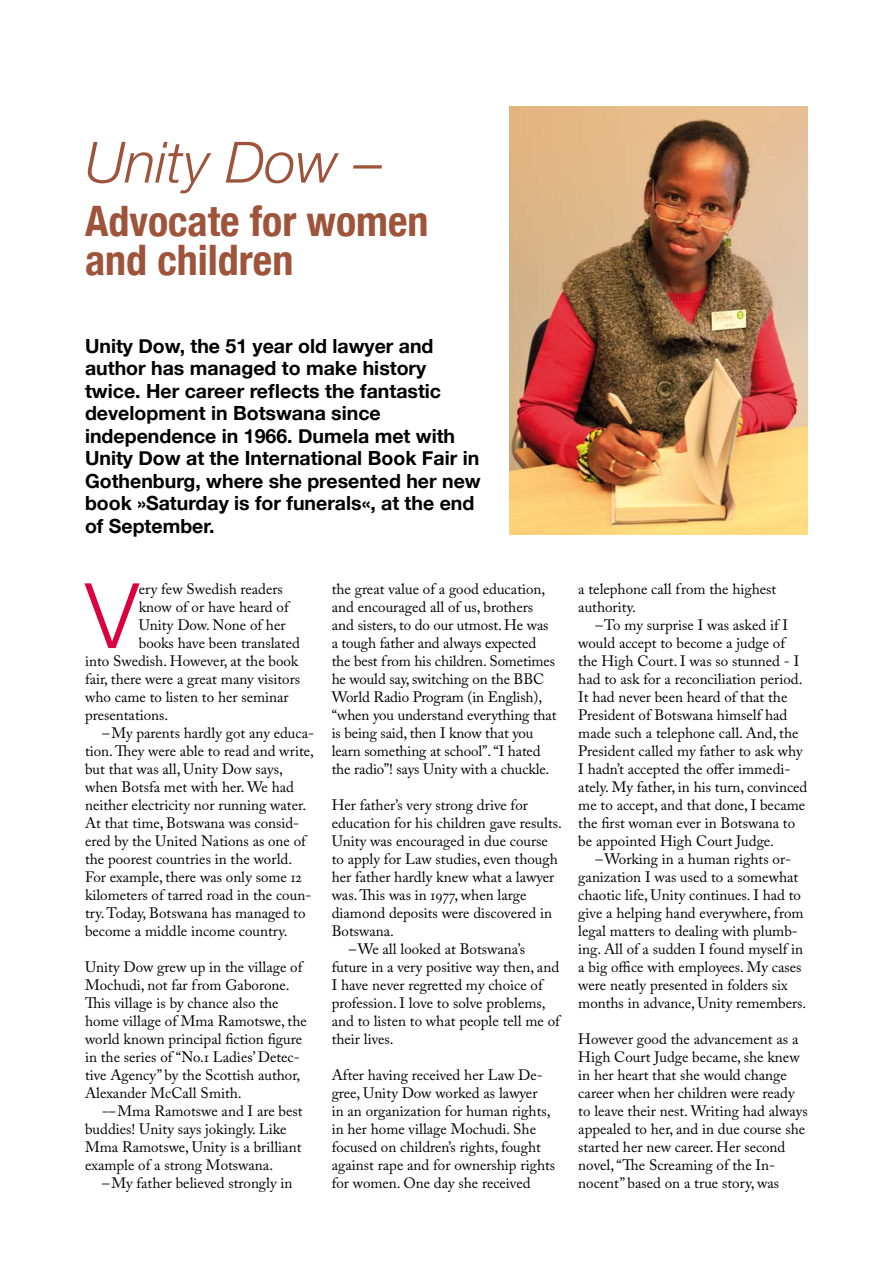
<style>
.page{position:relative;width:893px;height:1263px;background:#fff}
.page>*{position:absolute;margin:0;border:0;box-sizing:border-box;transform-origin:0 0}
.t1{font:300 90.6px "Helvetica Neue";color:#db0040}
.t2{font:italic 300 57px "Helvetica Neue";color:#9e543b}
.t3{font:700 condensed 42px/39px "Helvetica Neue";color:#9e543b}
.t4{font:700 19.5px/22.5px "Helvetica Neue";color:#000}
.t5{font:15px/18px "Adobe Caslon Pro";color:#000}
</style>
<div class="page">
<img style="left:509px;top:107px;width:299px;height:427px">
<h2 class="t2" style="left:85px;top:128px;width:299px">Unity Dow –</h2>
<h3 class="t3" style="left:85px;top:201px;width:345px">Advocate for women and children</h3>
<p class="t4" style="left:85px;top:334px;width:397px">Unity Dow, the 51 year old lawyer and author has managed to make history twice. Her career reflects the fantastic development in Botswana since independence in 1966. Dumela met with Unity Dow at the International Book Fair in Gothenburg, where she presented her new book »Saturday is for funerals«, at the end of September.</p>
<h1 class="t1" style="left:85px;top:560px;width:55px">V</h1>
<p class="t5" style="left:139px;top:580px;width:146px">ery few Swedish readers</p>
<p class="t5" style="left:139px;top:598px;width:151px">know of or have heard of</p>
<p class="t5" style="left:139px;top:616px;width:148px">Unity Dow. None of her</p>
<p class="t5" style="left:139px;top:634px;width:163px">books have been translated</p>
<p class="t5" style="left:85px;top:652px;width:215px">into Swedish. However, at the book</p>
<p class="t5" style="left:85px;top:670px;width:217px">fair, there were a great many visitors</p>
<p class="t5" style="left:85px;top:688px;width:205px">who came to listen to her seminar</p>
<p class="t5" style="left:85px;top:706px;width:85px">presentations.</p>
<p class="t5" style="left:102px;top:724px;width:214px">–My parents hardly got any educa-</p>
<p class="t5" style="left:85px;top:742px;width:230px">tion. They were able to read and write,</p>
<p class="t5" style="left:85px;top:760px;width:199px">but that was all, Unity Dow says,</p>
<p class="t5" style="left:85px;top:778px;width:210px">when Botsfa met with her. We had</p>
<p class="t5" style="left:85px;top:796px;width:223px">neither electricity nor running water.</p>
<p class="t5" style="left:85px;top:814px;width:216px">At that time, Botswana was consid-</p>
<p class="t5" style="left:85px;top:832px;width:222px">ered by the United Nations as one of</p>
<p class="t5" style="left:85px;top:850px;width:209px">the poorest countries in the world.</p>
<p class="t5" style="left:85px;top:868px;width:218px">For example, there was only some 12</p>
<p class="t5" style="left:85px;top:886px;width:228px">kilometers of tarred road in the coun-</p>
<p class="t5" style="left:85px;top:904px;width:222px">try. Today, Botswana has managed to</p>
<p class="t5" style="left:85px;top:922px;width:204px">become a middle income country.</p>
<p class="t5" style="left:85px;top:958px;width:223px">Unity Dow grew up in the village of Mochudi, not far from Gaborone.<br>This village is by chance also the home village of Mma Ramotswe, the world known principal fiction figure in the series of “No.1 Ladies’ Detec&shy;tive Agency” by the Scottish author, Alexander McCall Smith.</p>
<p class="t5" style="left:85px;top:1102px;width:219px;text-indent:17px">-–Mma Ramotswe and I are best buddies! Unity says jokingly. Like<br>Mma Ramotswe, Unity is a brilliant example of a strong Motswana.</p>
<p class="t5" style="left:102px;top:1174px;width:192px">–My father believed strongly in</p>
<p class="t5" style="left:332px;top:580px;width:226px">the great value of a good education, and encouraged all of us, brothers and sisters, to do our utmost. He was a tough father and always expected the best from his children. Sometimes he would say, switching on the BBC World Radio Program (in English), “when you understand everything that is being said, then I know that you learn something at school”. “I hated the radio”! says Unity with a chuckle.</p>
<p class="t5" style="left:332px;top:796px;width:198px">Her father’s very strong drive for</p>
<p class="t5" style="left:332px;top:814px;width:232px">education for his children gave results.</p>
<p class="t5" style="left:332px;top:832px;width:218px">Unity was encouraged in due course</p>
<p class="t5" style="left:332px;top:850px;width:228px">to apply for Law studies, even though</p>
<p class="t5" style="left:332px;top:868px;width:224px">her father hardly knew what a lawyer</p>
<p class="t5" style="left:332px;top:886px;width:196px">was. This was in 1977, when large</p>
<p class="t5" style="left:332px;top:904px;width:222px">diamond deposits were discovered in</p>
<p class="t5" style="left:332px;top:922px;width:64px">Botswana.</p>
<p class="t5" style="left:349px;top:940px;width:178px">–We all looked at Botswana’s</p>
<p class="t5" style="left:332px;top:958px;width:229px">future in a very positive way then, and</p>
<p class="t5" style="left:332px;top:976px;width:213px">I have never regretted my choice of</p>
<p class="t5" style="left:332px;top:994px;width:215px">profession. I love to solve problems,</p>
<p class="t5" style="left:332px;top:1012px;width:230px">and to listen to what people tell me of</p>
<p class="t5" style="left:332px;top:1030px;width:63px">their lives.</p>
<p class="t5" style="left:332px;top:1066px;width:225px">After having received her Law De&shy;gree, Unity Dow worked as lawyer<br>in an organization for human rights, in her home village Mochudi. She focused on children’s rights, fought against rape and for ownership rights for women. One day she received</p>
<p class="t5" style="left:578px;top:580px;width:200px">a telephone call from the highest authority.</p>
<p class="t5" style="left:578px;top:616px;width:231px;text-indent:17px">–To my surprise I was asked if I would accept to become a judge of the High Court. I was so stunned - I had to ask for a reconciliation period.<br>It had never been heard of that the President of Botswana himself had made such a telephone call. And, the President called my father to ask why I hadn’t accepted the offer immedi&shy;ately. My father, in his turn, convinced me to accept, and that done, I became the first woman ever in Botswana to be appointed High Court Judge.</p>
<p class="t5" style="left:578px;top:850px;width:229px;text-indent:17px">–Working in a human rights or&shy;ganization I was used to a somewhat chaotic life, Unity continues. I had to give a helping hand everywhere, from legal matters to dealing with plumb&shy;ing. All of a sudden I found myself in a big office with employees. My cases were neatly presented in folders six months in advance, Unity remembers.</p>
<p class="t5" style="left:578px;top:1030px;width:231px">However good the advancement as a High Court Judge became, she knew in her heart that she would change career when her children were ready to leave their nest. Writing had always appealed to her, and in due course she started her new career. Her second novel, “The Screaming of the In&shy;nocent” based on a true story, was</p>
</div>
